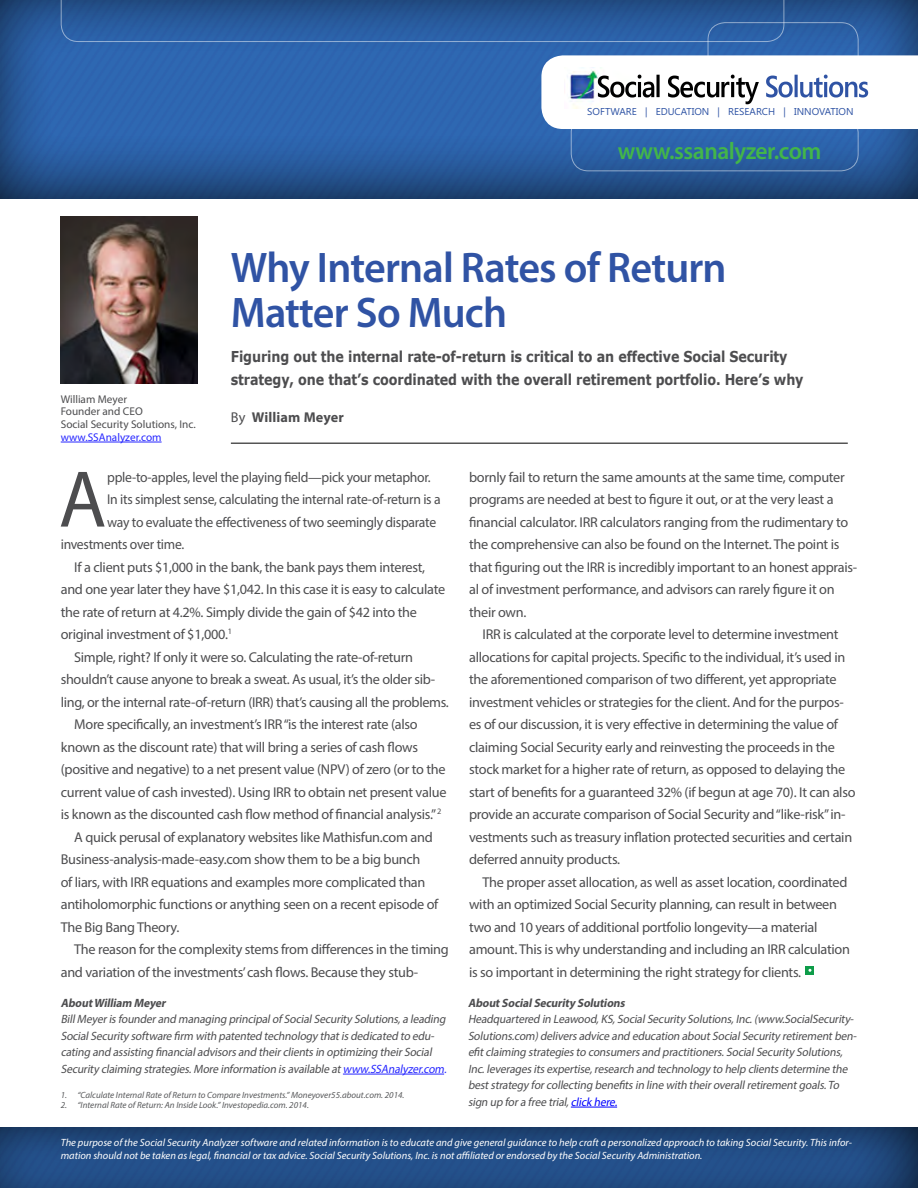
<style>
.page{position:relative;width:918px;height:1188px;background:#fff}
.page>*{position:absolute;margin:0;border:0;box-sizing:border-box;transform-origin:0 0}
.body{font:81px "Myriad Pro";color:#4d4d4f;scale:.96 1}
.Headline2{font:600 42.9px/44.8px "Myriad Pro";letter-spacing:-.02em;color:#3053a4}
.Headline2-2{font:600 24px "Myriad Pro";letter-spacing:-.02em;color:#43b649}
.DECK{font:700 15px/22.5px "Verdana";letter-spacing:-.01em;color:#4d4d4f;scale:.85 1}
.body-2{font:14.25px/22.5px "Myriad Pro";letter-spacing:-.02em;color:#4d4d4f}
.body-3{font:14.25px "Myriad Pro";letter-spacing:-.02em;color:#4d4d4f;scale:.96 1}
.body-4{font:700 14.25px "Myriad Pro";letter-spacing:.01em;color:#4d4d4f}
.body-5{font:italic 12px/16.5px "Myriad Pro";letter-spacing:-.025em;color:#4d4d4f;scale:.96 1}
.body-6{font:11.25px/12.8px "Myriad Pro";color:#4d4d4f}
.Footnote{font:italic 10.5px/12.6px "Myriad Pro";color:#fff}
.t1{font:10.05px "Segoe UI";color:#2e53a4}
.t2{font:italic 9px "Myriad Pro";color:#58595b}
.s1{color:#2626ff}
.s2{font-weight:400}
.s3{font-weight:700}
.s4{color:#00f}
</style>
<div class="page">
<div style="left:0;top:1118px;width:918px;height:70px;background:#000;opacity:.87"></div>
<svg style="left:806px;top:966px;width:8px;height:8px"></svg>
<img style="left:61px;top:217px;width:136px;height:167px">
<hr style="left:61px;top:442px;width:101px;height:1px;background:#2626ff">
<div style="left:0;top:0;width:918px;height:201px;background:#000;opacity:.87"></div>
<div style="left:571px;top:115px;width:288px;height:56px;border:1px solid #fff;border-radius:17px"></div>
<svg style="left:61px;top:0;width:723px;height:42px;background:#295a9a"></svg>
<div style="left:708px;top:22px;width:151px;height:56px;border:1px solid #fff;border-radius:17px"></div>
<svg style="left:541px;top:55px;width:377px;height:74px"></svg>
<img style="left:564px;top:67px;width:309px;height:41px">
<img style="left:638px;top:75px;width:190px;height:23px">
<hr style="left:231px;top:443px;width:617px;height:1px;background:#000">
<hr style="left:343px;top:1074px;width:101px;height:1px;background:#2626ff">
<hr style="left:571px;top:1107px;width:46px;height:1px;background:#00f">
<p class="t1" style="left:587px;top:105px;width:268px">SOFTWARE | EDUCATION | RESEARCH | INNOVATION</p>
<p class="Headline2-2" style="left:618px;top:136px;width:205px">www.ssanalyzer.com</p>
<p class="body-6" style="left:61px;top:392px;width:137px">William Meyer<br>Founder and CEO<br>Social Security Solutions, Inc. <span class="s1">www.SSAnalyzer.com</span></p>
<p class="Headline2" style="left:231px;top:244px;width:497px">Why Internal Rates of Return<br>Matter So Much</p>
<p class="DECK" style="left:231px;top:345px;width:675px">Figuring out the internal rate-of-return is critical to an effective Social Security strategy, one that’s coordinated with the overall retirement portfolio. Here’s why</p>
<p class="body-4" style="left:231px;top:408px;width:115px"><span class="s2">By</span> William Meyer</p>
<p class="body" style="left:59px;top:449px;width:51px">A</p>
<p class="body-3" style="left:107px;top:468px;width:339px">pple-to-apples, level the playing field—pick your metaphor.</p>
<p class="body-3" style="left:107px;top:491px;width:349px">In its simplest sense, calculating the internal rate-of-return is a</p>
<p class="body-3" style="left:107px;top:513px;width:344px">way to evaluate the effectiveness of two seemingly disparate</p>
<p class="body-3" style="left:61px;top:536px;width:130px">investments over time.</p>
<p class="body-2" style="left:61px;top:555px;width:386px;text-indent:14px">If a client puts $1,000 in the bank, the bank pays them interest, and one year later they have $1,042. In this case it is easy to calculate the rate of return at 4.2%. Simply divide the gain of $42 into the original investment of $1,000.<sup>1</sup></p>
<p class="body-2" style="left:61px;top:645px;width:390px;text-indent:14px">Simple, right? If only it were so. Calculating the rate-of-return shouldn’t cause anyone to break a sweat. As usual, it’s the older sib&shy;ling, or the internal rate-of-return (IRR) that’s causing all the problems.</p>
<p class="body-2" style="left:61px;top:713px;width:387px;text-indent:14px">More specifically, an investment’s IRR “is the interest rate (also known as the discount rate) that will bring a series of cash flows (positive and negative) to a net present value (NPV) of zero (or to the current value of cash invested). Using IRR to obtain net present value is known as the discounted cash flow method of financial analysis.” <sup>2</sup></p>
<p class="body-2" style="left:61px;top:825px;width:379px;text-indent:14px">A quick perusal of explanatory websites like Mathisfun.com and Business-analysis-made-easy.com show them to be a big bunch<br>of liars, with IRR equations and examples more complicated than antiholomorphic functions or anything seen on a recent episode of The Big Bang Theory.</p>
<p class="body-2" style="left:61px;top:938px;width:390px;text-indent:14px">The reason for the complexity stems from differences in the timing and variation of the investments’ cash flows. Because they stub-</p>
<p class="body-2" style="left:469px;top:465px;width:390px">bornly fail to return the same amounts at the same time, computer programs are needed at best to figure it out, or at the very least a financial calculator. IRR calculators ranging from the rudimentary to the comprehensive can also be found on the Internet. The point is that figuring out the IRR is incredibly important to an honest apprais&shy;al of investment performance, and advisors can rarely figure it on their own.</p>
<p class="body-2" style="left:469px;top:623px;width:388px;text-indent:14px">IRR is calculated at the corporate level to determine investment allocations for capital projects. Specific to the individual, it’s used in the aforementioned comparison of two different, yet appropriate investment vehicles or strategies for the client. And for the purpos&shy;es of our discussion, it is very effective in determining the value of claiming Social Security early and reinvesting the proceeds in the stock market for a higher rate of return, as opposed to delaying the start of benefits for a guaranteed 32% (if begun at age 70). It can also provide an accurate comparison of Social Security and “like-risk” in&shy;vestments such as treasury inflation protected securities and certain deferred annuity products.</p>
<p class="body-2" style="left:469px;top:870px;width:382px;text-indent:14px">The proper asset allocation, as well as asset location, coordinated with an optimized Social Security planning, can result in between two and 10 years of additional portfolio longevity—a material amount. This is why understanding and including an IRR calculation is so important in determining the right strategy for clients.</p>
<p class="body-5" style="left:61px;top:994px;width:406px"><span class="s3">AboutWilliam Meyer<br></span>BillMeyerisfounderand managing principalof SocialSecurity Solutions,a leading SocialSecurity software firm with patented technology thatisdedicated to edu&shy;cating and assisting financialadvisorsand theirclientsin optimizing theirSocial Security claiming strategies.More information isavailable at<span class="s1">www.SSAnalyzer.com.</span></p>
<p class="body-5" style="left:468px;top:994px;width:409px"><span class="s3">AboutSocialSecurity Solutions<br></span>Headquartered in Leawood,KS,SocialSecurity Solutions,Inc.(www.SocialSecurity-Solutions.com)deliversadvice and education aboutSocialSecurity retirementben&shy;efitclaiming strategiesto consumersand practitioners.SocialSecurity Solutions, Inc.leveragesitsexpertise,research and technology to help clientsdetermine the beststrategy forcollecting benefitsin line with theiroverallretirementgoals.To sign up fora free trial,<span class="s4">click here.</span></p>
<p class="Footnote" style="left:61px;top:1136px;width:793px">The purpose of the Social Security Analyzer software and related information is to educate and give general guidance to help craft a personalized approach to taking Social Security. This infor&shy;mation should not be taken as legal, financial or tax advice. Social Security Solutions, Inc. is not affiliated or endorsed by the Social Security Administration.</p>
<p class="t2" style="left:61px;top:1089px;width:345px">1. “Calculate Internal Rate of Return to Compare Investments.” Moneyover55.about.com. 2014.</p>
<p class="t2" style="left:61px;top:1100px;width:250px">2. “Internal Rate of Return: An Inside Look.” Investopedia.com. 2014.</p>
</div>
